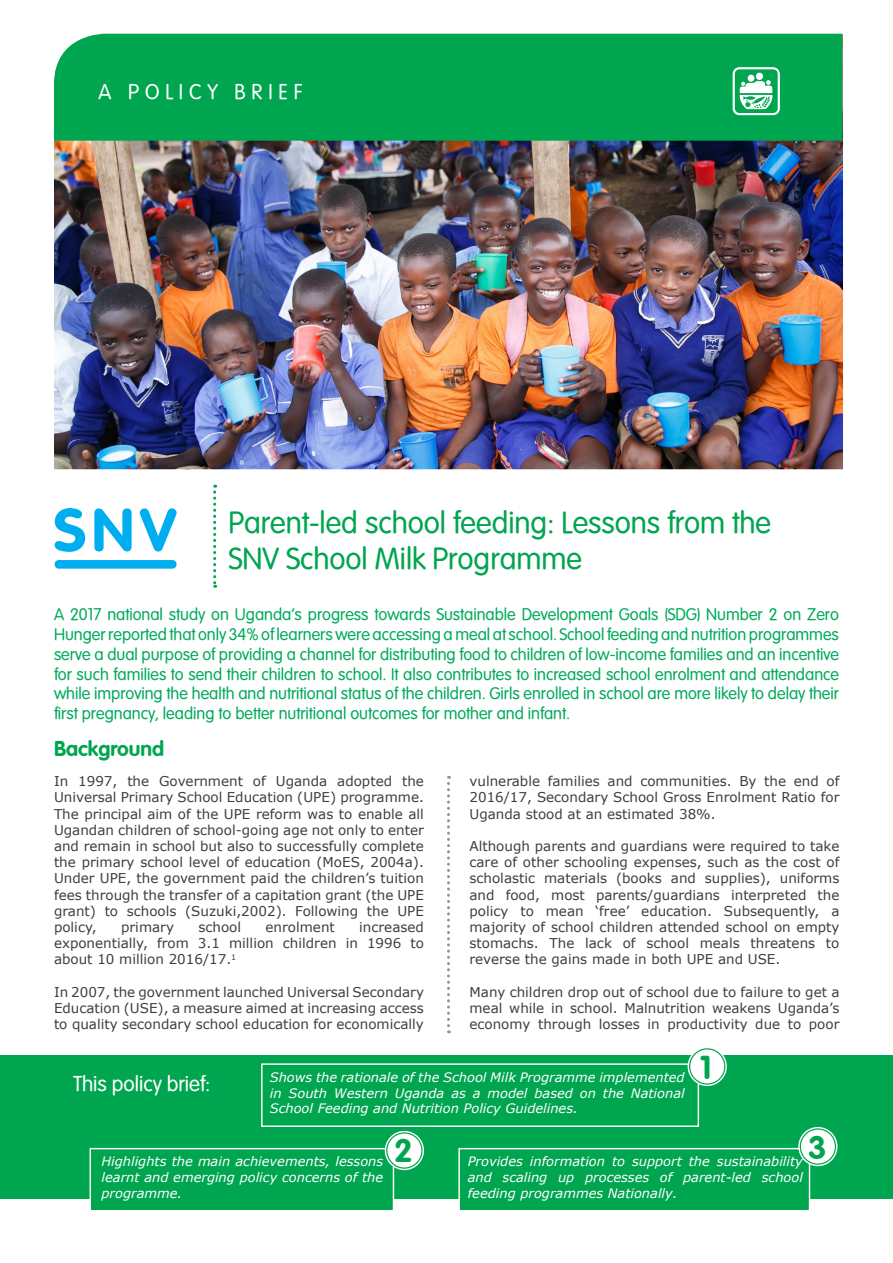
<style>
.page{position:relative;width:893px;height:1263px;background:#fff}
.page>*{position:absolute;margin:0;border:0;box-sizing:border-box;transform-origin:0 0}
.t1{font:700 32.4px "VAG Rounded";color:#00a54f}
.t2{font:30px/36px "VAG Rounded Lt Normal";color:#00a54f}
.t3{font:21px "VAG Rounded Lt Normal";color:#fff}
.t4{font:21px "VAG Rounded Lt Normal";letter-spacing:.28em;color:#fff}
.t5{font:700 21px "VAG Rounded";color:#00a54f}
.t6{font:16.5px/19.8px "VAG Rounded Lt Normal";color:#00ab5b;text-align:justify}
.t7{font:13.5px/16.2px "Verdana";color:#3e3e3f;text-align:justify}
.t8{font:italic 13.05px/15.6px "Verdana";color:#fff;text-align:justify}
</style>
<div class="page">
<img style="left:54px;top:34px;width:789px;height:435px">
<svg style="left:55px;top:508px;width:30px;height:44px"></svg>
<svg style="left:94px;top:508px;width:38px;height:43px"></svg>
<svg style="left:140px;top:508px;width:37px;height:43px"></svg>
<div style="left:55px;top:560px;width:122px;height:9px;background:#00aeef;border-radius:4px"></div>
<svg style="left:213px;top:485px;width:3px;height:103px"></svg>
<div style="left:54px;top:34px;width:788px;height:107px;background:#00a54f"></div>
<svg style="left:733px;top:67px;width:47px;height:48px"></svg>
<div style="left:0;top:1055px;width:893px;height:143px;background:#00a54f"></div>
<div style="left:90px;top:1148px;width:304px;height:63px;background:#00a54f;border:1px solid #fff"></div>
<div style="left:261px;top:1063px;width:438px;height:64px;background:#00a54f;border:1px solid #fff"></div>
<div style="left:458px;top:1148px;width:352px;height:63px;background:#00a54f;border:1px solid #fff"></div>
<svg style="left:688px;top:1047px;width:38px;height:38px"></svg>
<div style="left:688px;top:1047px;width:39px;height:39px;border:1px solid #fff;border-radius:50%"></div>
<svg style="left:799px;top:1128px;width:38px;height:37px"></svg>
<div style="left:798px;top:1127px;width:39px;height:39px;border:1px solid #fff;border-radius:50%"></div>
<svg style="left:385px;top:1131px;width:38px;height:38px"></svg>
<div style="left:385px;top:1131px;width:39px;height:39px;border:1px solid #fff;border-radius:50%"></div>
<div style="left:690px;top:1049px;width:34px;height:34px;background:#fff;border-radius:50%"></div>
<div style="left:801px;top:1129px;width:34px;height:34px;background:#fff;border-radius:50%"></div>
<div style="left:387px;top:1133px;width:34px;height:34px;background:#fff;border-radius:50%"></div>
<svg style="left:447px;top:776px;width:3px;height:257px"></svg>
<p class="t4" style="left:99px;top:80px;width:205px">A POLICY BRIEF</p>
<p class="t2" style="left:228px;top:504px;width:544px">Parent-led school feeding: Lessons from the<br>SNV School Milk Programme</p>
<p class="t6" style="left:54px;top:604px;width:786px">A 2017 national study on Uganda’s progress towards Sustainable Development Goals (SDG) Number 2 on Zero Hunger reported that only 34% of learners were accessing a meal at school. School feeding and nutrition programmes serve a dual purpose of providing a channel for distributing food to children of low-income families and an incentive for such families to send their children to school. It also contributes to increased school enrolment and attendance while improving the health and nutritional status of the children. Girls enrolled in school are more likely to delay their first pregnancy, leading to better nutritional outcomes for mother and infant.</p>
<p class="t5" style="left:54px;top:736px;width:112px">Background</p>
<p class="t7" style="left:54px;top:773px;width:371px">In 1997, the Government of Uganda adopted the Universal Primary School Education (UPE) programme.<br>The principal aim of the UPE reform was to enable all Ugandan children of school-going age not only to enter and remain in school but also to successfully complete the primary school level of education (MoES, 2004a).<br>Under UPE, the government paid the children’s tuition fees through the transfer of a capitation grant (the UPE grant) to schools (Suzuki,2002). Following the UPE policy,</p>
<p class="t7" style="left:54px;top:918px;width:371px;text-indent:305px">increased exponentially, from 3.1 million children in 1996 to about 10 million 2016/17.<sup>1</sup></p>
<p class="t7" style="left:54px;top:983px;width:371px">In 2007, the government launched Universal Secondary Education (USE), a measure aimed at increasing access to quality secondary school education for economically</p>
<p class="t7" style="left:121px;top:918px;width:54px">primary</p>
<p class="t7" style="left:198px;top:918px;width:44px">school</p>
<p class="t7" style="left:266px;top:918px;width:71px">enrolment</p>
<p class="t7" style="left:469px;top:773px;width:371px">vulnerable families and communities. By the end of 2016/17, Secondary School Gross Enrolment Ratio for Uganda stood at an estimated 38%.</p>
<p class="t7" style="left:469px;top:837px;width:371px">Although parents and guardians were required to take care of other schooling expenses, such as the cost of scholastic materials (books and supplies), uniforms and food, most parents/guardians interpreted the policy to mean ‘free’ education. Subsequently, a majority of school children attended school on empty stomachs. The lack of school meals threatens to reverse the gains made in both UPE and USE.</p>
<p class="t7" style="left:469px;top:983px;width:371px">Many children drop out of school due to failure to get a meal while in school. Malnutrition weakens Uganda’s economy through losses in productivity due to poor</p>
<p class="t3" style="left:73px;top:1071px;width:139px">This policy brief:</p>
<p class="t8" style="left:270px;top:1069px;width:416px">Shows the rationale of the School Milk Programme implemented in South Western Uganda as a model based on the National School Feeding and Nutrition Policy Guidelines.</p>
<p class="t1" style="left:700px;top:1048px;width:13px">1</p>
<p class="t8" style="left:102px;top:1153px;width:283px">Highlights the main achievements, lessons learnt and emerging policy concerns of the programme.</p>
<p class="t1" style="left:394px;top:1131px;width:20px">2</p>
<p class="t1" style="left:808px;top:1128px;width:20px">3</p>
<p class="t8" style="left:468px;top:1153px;width:337px">Provides information to support the sustainability and scaling up processes of parent-led school feeding programmes Nationally.</p>
</div>
